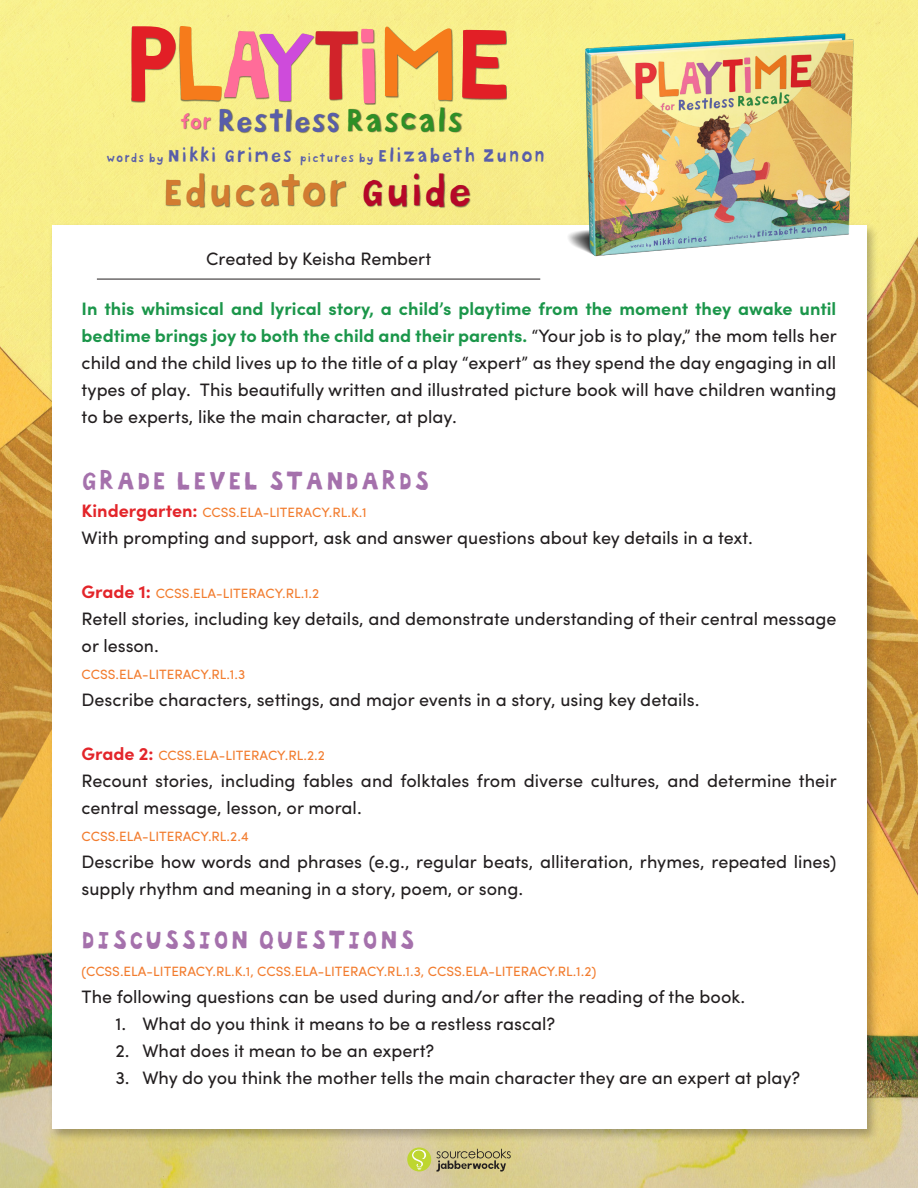
<style>
.page{position:relative;width:918px;height:1188px;background:#fff}
.page>*{position:absolute;margin:0;border:0;box-sizing:border-box;transform-origin:0 0}
.t1{font:112.05px "Marujo";color:#e21f26}
.t2{font:40.05px "Bokka Solid";letter-spacing:-.03em;color:#d27c31}
.t3{font:30.75px "Bokka Solid";letter-spacing:-.035em;color:#2e8f26}
.t4{font:27px "Bokka Solid";color:#a571ac}
.t5{font:18.3px "Bokka Solid";letter-spacing:.035em;color:#595ea9}
.t6{font:18px/27px "Sofia Pro";color:#231f20}
.t7{font:13.5px "Sofia Pro";color:#f27c2e}
.s1{color:#f67b1b}
.s2{font-family:"Bokka Solid";font-size:107.55px;color:#ff6c99}
.s3{font-size:104.55px;color:#ce4bdb}
.s4{font-size:104.55px;color:#d1232a}
.s5{font-size:104.55px;color:#ff6c99}
.s6{font-size:104.55px;color:#f67b1b}
.s7{font-size:104.55px}
.s8{font-size:18.6px;color:#ff6c99}
.s9{color:#595ea9}
.s10{font-size:28.35px;color:#595ea9}
.s11{font-family:"Marujo";font-size:28.35px;color:#595ea9}
.s12{color:#b60728}
.s13{font-size:11.1px}
.s14{font-weight:700;color:#1b964a}
.s15{font-weight:700;font-size:18px;color:#e3252a}
</style>
<div class="page">
<img style="left:0;top:0;width:918px;height:1188px">
<div style="left:48px;top:222px;width:831px;height:920px;background:#231f20;opacity:.32"></div>
<div style="left:52px;top:226px;width:814px;height:903px;background:#fff"></div>
<img style="left:515px;top:12px;width:403px;height:269px">
<div style="left:131px;top:26px;width:376px;height:79px;background:#231f20;opacity:.61"></div>
<div style="left:181px;top:107px;width:281px;height:27px;background:#231f20;opacity:.6"></div>
<div style="left:166px;top:173px;width:305px;height:35px;background:#231f20;opacity:.6"></div>
<div style="left:407px;top:1147px;width:24px;height:24px;background:#bed630;border-radius:50%"></div>
<svg style="left:412px;top:1149px;width:14px;height:21px"></svg>
<svg style="left:436px;top:1149px;width:75px;height:23px;background:#aca271"></svg>
<hr style="left:97px;top:279px;width:443px;height:1px;background:#231f20">
<h1 class="t1" style="left:128px;top:-4px;width:383px">P<span class="s1">L</span><span class="s2">A</span><span class="s3">Y</span><span class="s4">T</span><span class="s5">I</span><span class="s6">M</span><span class="s7">E</span></h1>
<h3 class="t3" style="left:180px;top:100px;width:286px"><span class="s8">for</span> <span class="s9">R</span><span class="s10">estles</span><span class="s11">S</span> Rascals</h3>
<h2 class="t2" style="left:163px;top:165px;width:313px">Educator <span class="s12">Guide</span></h2>
<p class="t5" style="left:106px;top:144px;width:441px"><span class="s13">words by</span> Nikki Grimes <span class="s13">pictures by</span> Elizabeth Zunon</p>
<p class="t6" style="left:206px;top:244px;width:227px">Created by Keisha Rembert</p>
<p class="t6" style="left:82px;top:294px;width:757px;text-align:justify"><span class="s14">In this whimsical and lyrical story, a child’s playtime from the moment they awake until bedtime brings joy to both the child and their parents.</span> “Your job is to play,” the mom tells her child and the child lives up to the title of a play “expert” as they spend the day engaging in all types of play. This beautifully written and illustrated picture book will have children wanting to be experts, like the main character, at play.</p>
<p class="t4" style="left:82px;top:462px;width:351px">GRADE LEVEL STANDARDS</p>
<p class="t7" style="left:82px;top:502px;width:287px"><span class="s15">Kindergarten:</span> CCSS.ELA-LITERACY.RL.K.1</p>
<p class="t6" style="left:82px;top:522px;width:673px">With prompting and support, ask and answer questions about key details in a text.</p>
<p class="t7" style="left:82px;top:583px;width:239px"><span class="s15">Grade 1:</span> CCSS.ELA-LITERACY.RL.1.2</p>
<p class="t6" style="left:82px;top:603px;width:756px">Retell stories, including key details, and demonstrate understanding of their central message or lesson.</p>
<p class="t7" style="left:82px;top:664px;width:165px">CCSS.ELA-LITERACY.RL.1.3</p>
<p class="t6" style="left:82px;top:684px;width:619px">Describe characters, settings, and major events in a story, using key details.</p>
<p class="t7" style="left:82px;top:745px;width:245px"><span class="s15">Grade 2:</span> CCSS.ELA-LITERACY.RL.2.2</p>
<p class="t6" style="left:82px;top:765px;width:757px">Recount stories, including fables and folktales from diverse cultures, and determine their central message, lesson, or moral.</p>
<p class="t7" style="left:82px;top:826px;width:169px">CCSS.ELA-LITERACY.RL.2.4</p>
<p class="t6" style="left:82px;top:846px;width:756px">Describe how words and phrases (e.g., regular beats, alliteration, rhymes, repeated lines) supply rhythm and meaning in a story, poem, or song.</p>
<p class="t4" style="left:82px;top:921px;width:336px">DISCUSSION QUESTIONS</p>
<p class="t7" style="left:82px;top:961px;width:516px">(CCSS.ELA-LITERACY.RL.K.1, CCSS.ELA-LITERACY.RL.1.3, CCSS.ELA-LITERACY.RL.1.2)</p>
<p class="t6" style="left:82px;top:981px;width:665px">The following questions can be used during and/or after the reading of the book.</p>
<p class="t6" style="left:115px;top:1008px;width:441px">1. What do you think it means to be a restless rascal?</p>
<p class="t6" style="left:115px;top:1035px;width:320px">2. What does it mean to be an expert?</p>
<p class="t6" style="left:115px;top:1062px;width:686px">3. Why do you think the mother tells the main character they are an expert at play?</p>
</div>
